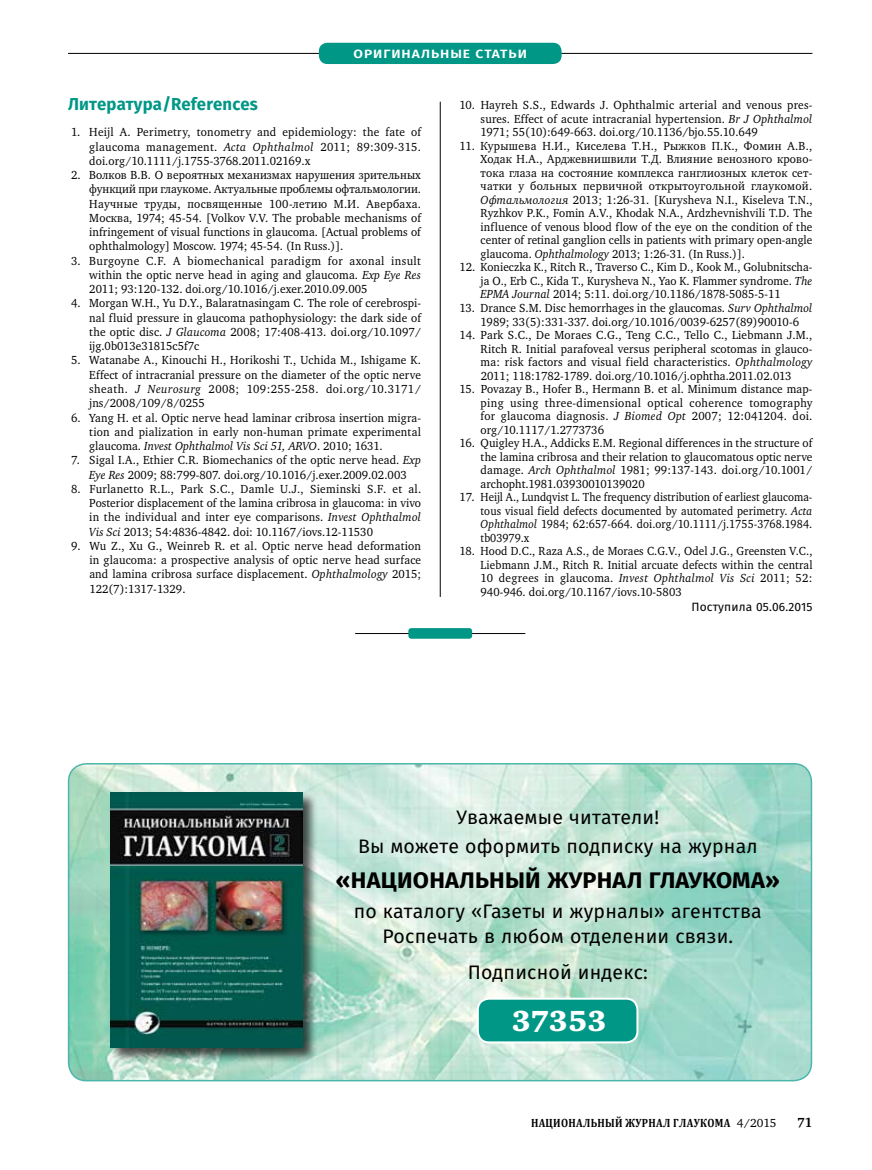
<style>
.page{position:relative;width:872px;height:1170px;background:#fff}
.page>*{position:absolute;margin:0;border:0;box-sizing:border-box;transform-origin:0 0}
.t1{font:29.85px "Charter Black C";letter-spacing:.005em;color:#fff}
.t2{font:700 22.5px "Fira Sans";letter-spacing:.01em;color:#000;scale:1.04 1}
.t3{font:19.5px/28.8px "Fira Sans";letter-spacing:.01em;color:#000;text-align:center}
.t4{font:700 17.25px "Fira Sans";letter-spacing:.01em;color:#009787}
.t5{font:700 13.5px "Charter C";color:#000}
.t6{font:12px/13.5px "Charter C";letter-spacing:.005em;color:#000;text-align:justify;scale:.95 1}
.t7{font:700 12px "Cambria";letter-spacing:.03em;color:#000;scale:.85 1}
.t8{font:12px "Fira Sans";letter-spacing:.01em;color:#000}
.t9{font:600 12px "Fira Sans";letter-spacing:.07em;color:#fff;scale:1.15 1}
.s1{font-style:italic}
.s2{font-family:"Charter C";font-weight:400}
</style>
<div class="page">
<hr style="left:68px;top:53px;width:744px;height:1px;background:#000">
<div style="left:319px;top:43px;width:242px;height:21px;background:#009787;border-radius:9px"></div>
<hr style="left:355px;top:633px;width:170px;height:1px;background:#000">
<div style="left:408px;top:628px;width:64px;height:10px;background:#009787;border-radius:3px"></div>
<hr style="left:440px;top:102px;width:1px;height:495px;background:#000">
<img style="left:69px;top:763px;width:742px;height:317px">
<div style="left:110px;top:791px;width:208px;height:272px;background:#000;opacity:.69"></div>
<img style="left:110px;top:792px;width:192px;height:255px">
<div style="left:478px;top:998px;width:159px;height:44px;background:#009787;border-radius:11px"></div>
<div style="left:477px;top:997px;width:161px;height:46px;border:2px solid #fff;border-radius:11px"></div>
<p class="t9" style="left:353px;top:44px;width:152px">ОРИГИНАЛЬНЫЕ СТАТЬИ</p>
<h3 class="t4" style="left:68px;top:89px;width:191px">Литература/References</h3>
<p class="t6" style="left:89px;top:125px;width:351px;line-height:14.2px;text-indent:-18px">1. Heijl A. Perimetry, tonometry and epidemiology: the fate of glaucoma management. <span class="s1">Acta Ophthalmol</span> 2011; 89:309-315. doi.org/10.1111/j.1755-3768.2011.02169.x</p>
<p class="t6" style="left:89px;top:168px;width:351px;line-height:14.2px;text-indent:-18px">2. Волков В.В. О вероятных механизмах нарушения зрительных функций при глаукоме. Актуальные проблемы офтальмологии.<br>Научные труды, посвященные 100-летию М.И. Авербаха.<br>Москва, 1974; 45-54. [Volkov V.V. The probable mechanisms of infringement of visual functions in glaucoma. [Actual problems of ophthalmology] Moscow. 1974; 45-54. (In Russ.)].</p>
<p class="t6" style="left:89px;top:253px;width:351px;line-height:14.2px;text-indent:-18px">3. Burgoyne C.F. A biomechanical paradigm for axonal insult within the optic nerve head in aging and glaucoma. <span class="s1">Exp Eye Res </span>2011; 93:120-132. doi.org/10.1016/j.exer.2010.09.005</p>
<p class="t6" style="left:89px;top:296px;width:351px;line-height:14.2px;text-indent:-18px">4. Morgan W.H., Yu D.Y., Balaratnasingam C. The role of cerebrospi&shy;nal fluid pressure in glaucoma pathophysiology: the dark side of the optic disc. <span class="s1">J Glaucoma</span> 2008; 17:408-413. doi.org/10.1097/ ijg.0b013e31815c5f7c</p>
<p class="t6" style="left:89px;top:353px;width:350px;line-height:14.2px;text-indent:-18px">5. Watanabe A., Kinouchi H., Horikoshi T., Uchida M., Ishigame K.<br>Effect of intracranial pressure on the diameter of the optic nerve sheath. <span class="s1">J Neurosurg</span> 2008; 109:255-258. doi.org/10.3171/ jns/2008/109/8/0255</p>
<p class="t6" style="left:89px;top:410px;width:351px;line-height:14.2px;text-indent:-18px">6. Yang H. et al. Optic nerve head laminar cribrosa insertion migra&shy;tion and pialization in early non-human primate experimental glaucoma. <span class="s1">Invest Ophthalmol Vis Sci 51, ARVO</span>. 2010; 1631.</p>
<p class="t6" style="left:71px;top:453px;width:370px;line-height:14.2px;text-align:center">7. Sigal I.A., Ethier C.R. Biomechanics of the optic nerve head. <span class="s1">Exp<br>Eye Res</span> 2009; 88:799-807. doi.org/10.1016/j.exer.2009.02.003</p>
<p class="t6" style="left:89px;top:481px;width:351px;line-height:14.2px;text-indent:-18px">8. Furlanetto R.L., Park S.C., Damle U.J., Sieminski S.F. et al.<br>Posterior displacement of the lamina cribrosa in glaucoma: in vivo in the individual and inter eye comparisons. <span class="s1">Invest Ophthalmol Vis Sci</span> 2013; 54:4836-4842. doi: 10.1167/iovs.12-11530</p>
<p class="t6" style="left:89px;top:538px;width:351px;line-height:14.2px;text-indent:-18px">9. Wu Z., Xu G., Weinreb R. et al. Optic nerve head deformation in glaucoma: a prospective analysis of optic nerve head surface and lamina cribrosa surface displacement. <span class="s1">Ophthalmology</span> 2015; 122(7):1317-1329.</p>
<p class="t6" style="left:480px;top:99px;width:351px;text-indent:-21px">10. Hayreh S.S., Edwards J. Ophthalmic arterial and venous pres&shy;sures. Effect of acute intracranial hypertension. <span class="s1">Br J Ophthalmol </span>1971; 55(10):649-663. doi.org/10.1136/bjo.55.10.649</p>
<p class="t6" style="left:480px;top:139px;width:351px;text-indent:-21px">11. Курышева Н.И., Киселева Т.Н., Рыжков П.К., Фомин А.В., Ходак Н.А., Арджевнишвили Т.Д. Влияние венозного крово&shy;тока глаза на состояние комплекса ганглиозных клеток сет&shy;чатки у больных первичной открытоугольной глаукомой.<br><span class="s1">Офтальмология</span> 2013; 1:26-31. [Kurysheva N.I., Kiseleva T.N., Ryzhkov P.K., Fomin A.V., Khodak N.A., Ardzhevnishvili T.D. The influence of venous blood flow of the eye on the condition of the center of retinal ganglion cells in patients with primary open-angle glaucoma. <span class="s1">Ophthalmology</span> 2013; 1:26-31. (In Russ.)].</p>
<p class="t6" style="left:480px;top:261px;width:351px;text-indent:-21px">12. Konieczka K., Ritch R., Traverso C., Kim D., Kook M., Golubnitscha&shy;ja O., Erb C., Kida T., Kurysheva N., Yao K. Flammer syndrome. <span class="s1">The EPMA Journal</span> 2014; 5:11. doi.org/10.1186/1878-5085-5-11</p>
<p class="t6" style="left:480px;top:301px;width:351px;text-indent:-21px">13. Drance S.M. Disc hemorrhages in the glaucomas. <span class="s1">Surv Ophthalmol<br></span>1989; 33(5):331-337. doi.org/10.1016/0039-6257(89)90010-6</p>
<p class="t6" style="left:480px;top:328px;width:351px;text-indent:-21px">14. Park S.C., De Moraes C.G., Teng C.C., Tello C., Liebmann J.M., Ritch R. Initial parafoveal versus peripheral scotomas in glauco&shy;ma: risk factors and visual field characteristics. <span class="s1">Ophthalmology </span>2011; 118:1782-1789. doi.org/10.1016/j.ophtha.2011.02.013</p>
<p class="t6" style="left:480px;top:382px;width:351px;text-indent:-21px">15. Povazay B., Hofer B., Hermann B. et al. Minimum distance map&shy;ping using three-dimensional optical coherence tomography for glaucoma diagnosis. <span class="s1">J Biomed Opt</span> 2007; 12:041204. doi. org/10.1117/1.2773736</p>
<p class="t6" style="left:480px;top:436px;width:351px;text-indent:-21px">16. Quigley H.A., Addicks E.M. Regional differences in the structure of the lamina cribrosa and their relation to glaucomatous optic nerve damage. <span class="s1">Arch Ophthalmol</span> 1981; 99:137-143. doi.org/10.1001/ archopht.1981.03930010139020</p>
<p class="t6" style="left:480px;top:490px;width:351px;text-indent:-21px">17. Heijl A., Lundqvist L. The frequency distribution of earliest glaucoma&shy;tous visual field defects documented by automated perimetry. <span class="s1">Acta Ophthalmol</span> 1984; 62:657-664. doi.org/10.1111/j.1755-3768.1984. tb03979.x</p>
<p class="t6" style="left:480px;top:544px;width:351px;text-indent:-21px">18. Hood D.C., Raza A.S., de Moraes C.G.V., Odel J.G., Greensten V.C., Liebmann J.M., Ritch R. Initial arcuate defects within the central 10 degrees in glaucoma. <span class="s1">Invest Ophthalmol Vis Sci</span> 2011; 52:<br>940-946. doi.org/10.1167/iovs.10-5803</p>
<p class="t8" style="left:691px;top:597px;width:122px">Поступила 05.06.2015</p>
<h3 class="t3" style="left:358px;top:802px;width:401px">Уважаемые читатели!<br>Вы можете оформить подписку на журнал</h3>
<h2 class="t2" style="left:336px;top:861px;width:428px">«НАЦИОНАЛЬНЫЙ ЖУРНАЛ ГЛАУКОМА»</h2>
<h3 class="t3" style="left:354px;top:897px;width:409px;line-height:25.5px">по каталогу «Газеты и журналы» агентства<br>Роспечать в любом отделении связи.</h3>
<h3 class="t3" style="left:468px;top:956px;width:182px">Подписной индекс:</h3>
<h1 class="t1" style="left:512px;top:1004px;width:96px">37353</h1>
<p class="t7" style="left:531px;top:1115px;width:290px">НАЦИОНАЛЬНЫЙ ЖУРНАЛ ГЛАУКОМА <span class="s2">4/2015</span></p>
<p class="t5" style="left:797px;top:1115px;width:17px">71</p>
</div>
